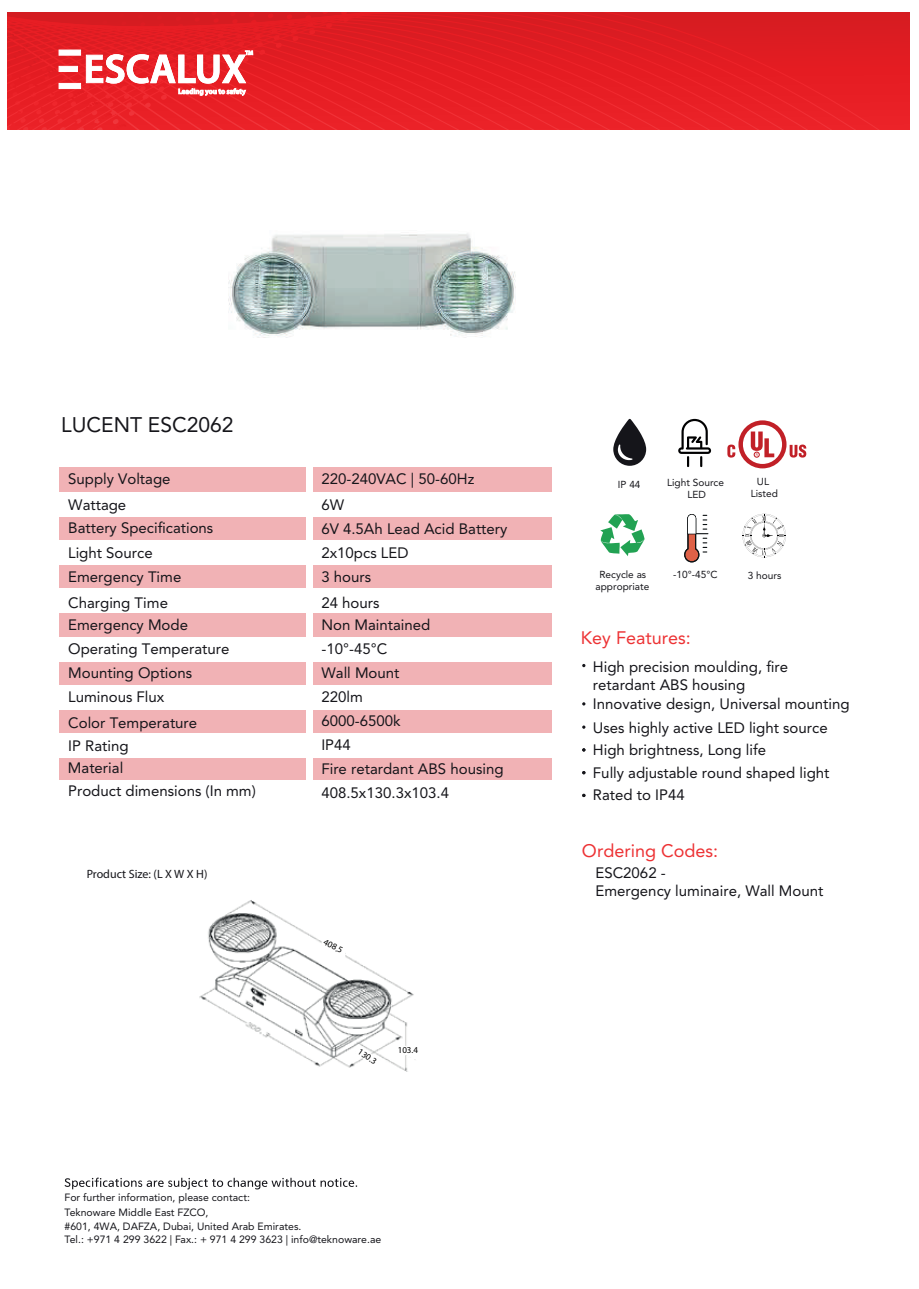
<style>
.page{position:relative;width:919px;height:1289px;background:#fff}
.page>*{position:absolute;margin:0;border:0;box-sizing:border-box;transform-origin:0 0}
.t1{font:21px "Avenir LT Std";color:#15151a}
.t2{font:18px "Avenir LT Std";color:#ed3234}
.t3{font:15px/23.9px "Avenir LT Std";color:#15151a}
.t4{font:12px "Myriad Pro";color:#15151a}
.t5{font:10.5px/14.4px "Avenir LT Std";color:#15151a}
.t6{font:10.05px "Avenir LT Std";color:#15151a}
.t7{font:9px "Myriad Pro";color:#000001}
</style>
<div class="page">
<svg style="left:65px;top:1177px;width:292px;height:12px"></svg>
<div style="left:60px;top:467px;width:492px;height:333px;background:#f1b2b5"></div>
<div style="left:306px;top:466px;width:7px;height:339px;background:#fff"></div>
<div style="left:60px;top:540px;width:246px;height:24px;background:#fff"></div>
<div style="left:313px;top:540px;width:239px;height:24px;background:#fff"></div>
<div style="left:313px;top:588px;width:239px;height:24px;background:#fff"></div>
<div style="left:60px;top:588px;width:246px;height:24px;background:#fff"></div>
<div style="left:60px;top:637px;width:246px;height:24px;background:#fff"></div>
<div style="left:313px;top:637px;width:239px;height:24px;background:#fff"></div>
<div style="left:313px;top:685px;width:239px;height:24px;background:#fff"></div>
<div style="left:60px;top:685px;width:246px;height:24px;background:#fff"></div>
<div style="left:313px;top:733px;width:239px;height:24px;background:#fff"></div>
<div style="left:60px;top:733px;width:246px;height:24px;background:#fff"></div>
<div style="left:60px;top:492px;width:246px;height:24px;background:#fff"></div>
<div style="left:313px;top:492px;width:239px;height:24px;background:#fff"></div>
<div style="left:313px;top:779px;width:239px;height:25px;background:#fff"></div>
<div style="left:60px;top:779px;width:246px;height:25px;background:#fff"></div>
<img style="left:229px;top:233px;width:287px;height:105px">
<img style="left:199px;top:900px;width:215px;height:172px">
<div style="left:322px;top:934px;width:23px;height:26px;background:#fff"></div>
<svg style="left:354px;top:1045px;width:29px;height:23px"></svg>
<svg style="left:393px;top:1041px;width:23px;height:20px"></svg>
<svg style="left:613px;top:419px;width:33px;height:47px"></svg>
<svg style="left:600px;top:514px;width:44px;height:42px"></svg>
<svg style="left:684px;top:514px;width:24px;height:48px"></svg>
<svg style="left:678px;top:419px;width:33px;height:48px"></svg>
<svg style="left:742px;top:514px;width:43px;height:43px"></svg>
<svg style="left:727px;top:420px;width:79px;height:48px"></svg>
<div style="left:7px;top:12px;width:902px;height:117px;background:linear-gradient(to right,#d81c21,#d81c21)"></div>
<svg style="left:7px;top:22px;width:902px;height:107px;background:#e5252b"></svg>
<h1 class="t1" style="left:61px;top:412px;width:174px">LUCENT ESC2062</h1>
<p class="t3" style="left:68px;top:467px;width:104px">Supply Voltage</p>
<p class="t3" style="left:321px;top:467px;width:154px">220-240VAC | 50-60Hz</p>
<p class="t3" style="left:321px;top:517px;width:187px">6V 4.5Ah Lead Acid Battery</p>
<p class="t3" style="left:68px;top:541px;width:86px">Light Source</p>
<p class="t3" style="left:321px;top:541px;width:88px">2x10pcs LED</p>
<p class="t3" style="left:68px;top:565px;width:115px">Emergency Time</p>
<p class="t3" style="left:321px;top:565px;width:51px">3 hours</p>
<p class="t3" style="left:68px;top:590px;width:101px">Charging Time</p>
<p class="t3" style="left:321px;top:590px;width:60px">24 hours</p>
<p class="t3" style="left:68px;top:613px;width:121px">Emergency Mode</p>
<p class="t3" style="left:321px;top:613px;width:110px">Non Maintained</p>
<p class="t3" style="left:68px;top:494px;width:147px;line-height:22.5px">Wattage<br>Battery Specifications</p>
<p class="t3" style="left:321px;top:493px;width:24px">6W</p>
<p class="t3" style="left:68px;top:637px;width:163px">Operating Temperature</p>
<p class="t3" style="left:68px;top:661px;width:125px">Mounting Options</p>
<p class="t3" style="left:68px;top:685px;width:98px">Luminous Flux</p>
<p class="t3" style="left:68px;top:710px;width:130px">Color Temperature</p>
<p class="t3" style="left:68px;top:756px;width:189px;line-height:23.1px">Material<br>Product dimensions (In mm)</p>
<p class="t3" style="left:68px;top:733px;width:62px">IP Rating</p>
<p class="t4" style="left:87px;top:866px;width:122px">Product Size: (L X W X H)</p>
<p class="t3" style="left:321px;top:637px;width:184px">-10°-45°C<br>Wall Mount<br>220lm<br>6000-6500k<br>IP44<br>Fire retardant ABS housing<br>408.5x130.3x103.4</p>
<p class="t7" style="left:326px;top:936px;width:22px;rotate:27deg">408.5</p>
<p class="t7" style="left:362px;top:1045px;width:22px;rotate:34deg">130.3</p>
<p class="t7" style="left:397px;top:1043px;width:22px">103.4</p>
<p class="t5" style="left:64px;top:1190px;width:238px">For further information, please contact:<br>Teknoware Middle East FZCO,<br>#601, 4WA, DAFZA, Dubai, United Arab Emirates.</p>
<p class="t5" style="left:64px;top:1231px;width:318px">Tel.: +971 4 299 3622 | Fax.: + 971 4 299 3623 | info@teknoware.ae</p>
<p class="t6" style="left:618px;top:478px;width:24px">IP 44</p>
<p class="t6" style="left:667px;top:476px;width:58px">Light Source</p>
<p class="t6" style="left:756px;top:475px;width:14px">UL</p>
<p class="t6" style="left:687px;top:489px;width:20px">LED</p>
<p class="t6" style="left:750px;top:487px;width:29px">Listed</p>
<p class="t6" style="left:599px;top:568px;width:48px">Recycle as</p>
<p class="t6" style="left:673px;top:568px;width:46px">-10°-45°C</p>
<p class="t6" style="left:747px;top:569px;width:35px">3 hours</p>
<p class="t6" style="left:595px;top:581px;width:55px">appropriate</p>
<p class="t2" style="left:581px;top:627px;width:111px">Key Features:</p>
<p class="t3" style="left:593px;top:657px;width:197px;line-height:18px">High precision moulding, fire retardant ABS housing</p>
<p class="t3" style="left:593px;top:692px;width:258px">Innovative design, Universal mounting</p>
<p class="t3" style="left:593px;top:738px;width:238px;line-height:22.5px">High brightness, Long life<br>Fully adjustable round shaped light<br>Rated to IP44</p>
<p class="t3" style="left:593px;top:715px;width:236px">Uses highly active LED light source</p>
<p class="t2" style="left:582px;top:840px;width:138px">Ordering Codes:</p>
<p class="t3" style="left:595px;top:864px;width:229px;line-height:18px">ESC2062 -<br>Emergency luminaire, Wall Mount</p>
</div>
